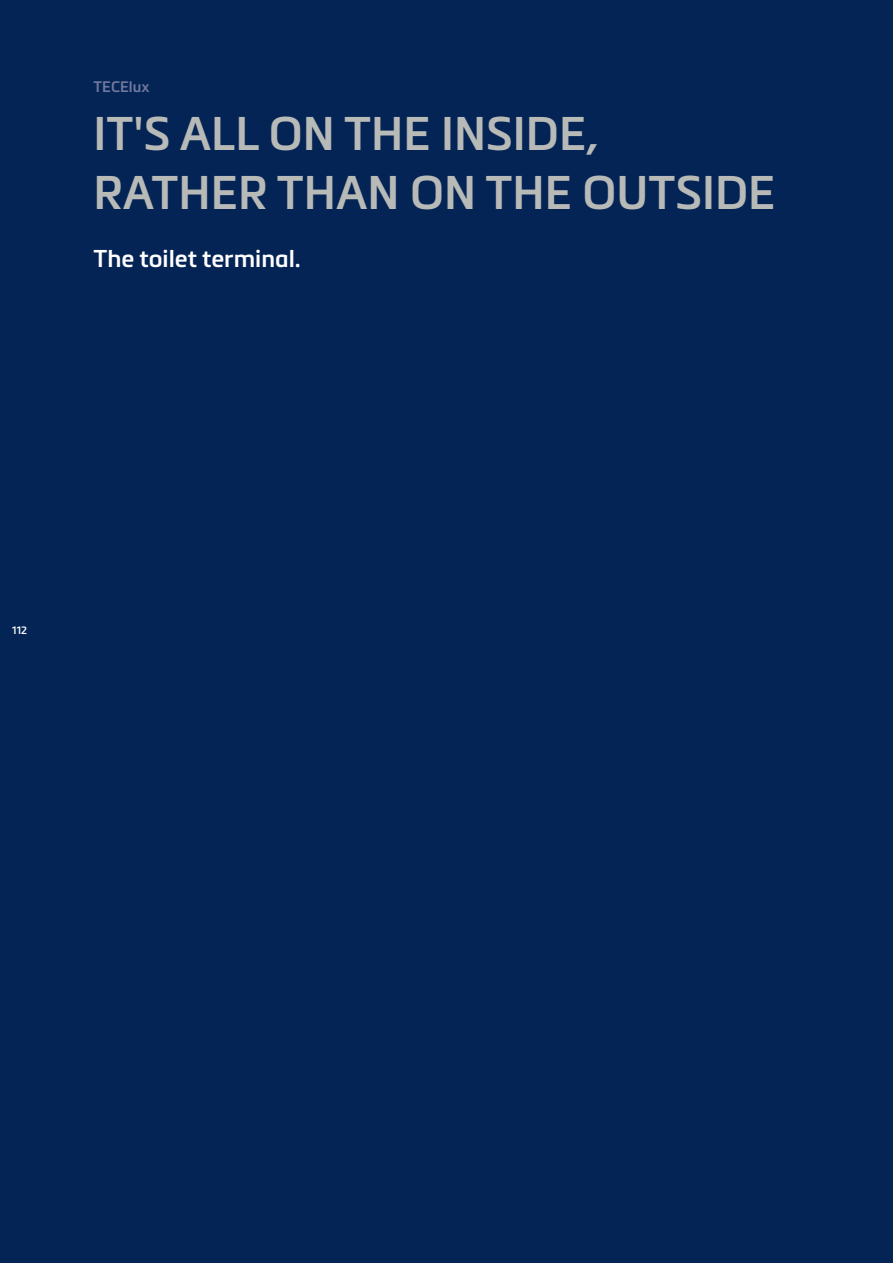
<style>
.page{position:relative;width:893px;height:1263px;background:#042455}
.page>*{position:absolute;margin:0;border:0;box-sizing:border-box;transform-origin:0 0}
.t1{font:600 46.5px/58.5px "Metronic Pro";color:#b8bab8}
.t2{font:600 24px "Metronic Pro";color:#fff}
.t3{font:600 15px "Metronic Pro";color:#727aa0}
.t4{font:600 10.5px "Metronic Pro";color:#fff}
</style>
<div class="page">
<p class="t3" style="left:94px;top:77px;width:58px">TECElux</p>
<p class="t1" style="left:94px;top:104px;width:683px">IT'S ALL ON THE INSIDE,<br>RATHER THAN ON THE OUTSIDE</p>
<p class="t2" style="left:94px;top:244px;width:209px">The toilet terminal.</p>
<p class="t4" style="left:12px;top:624px;width:16px">112</p>
</div>
